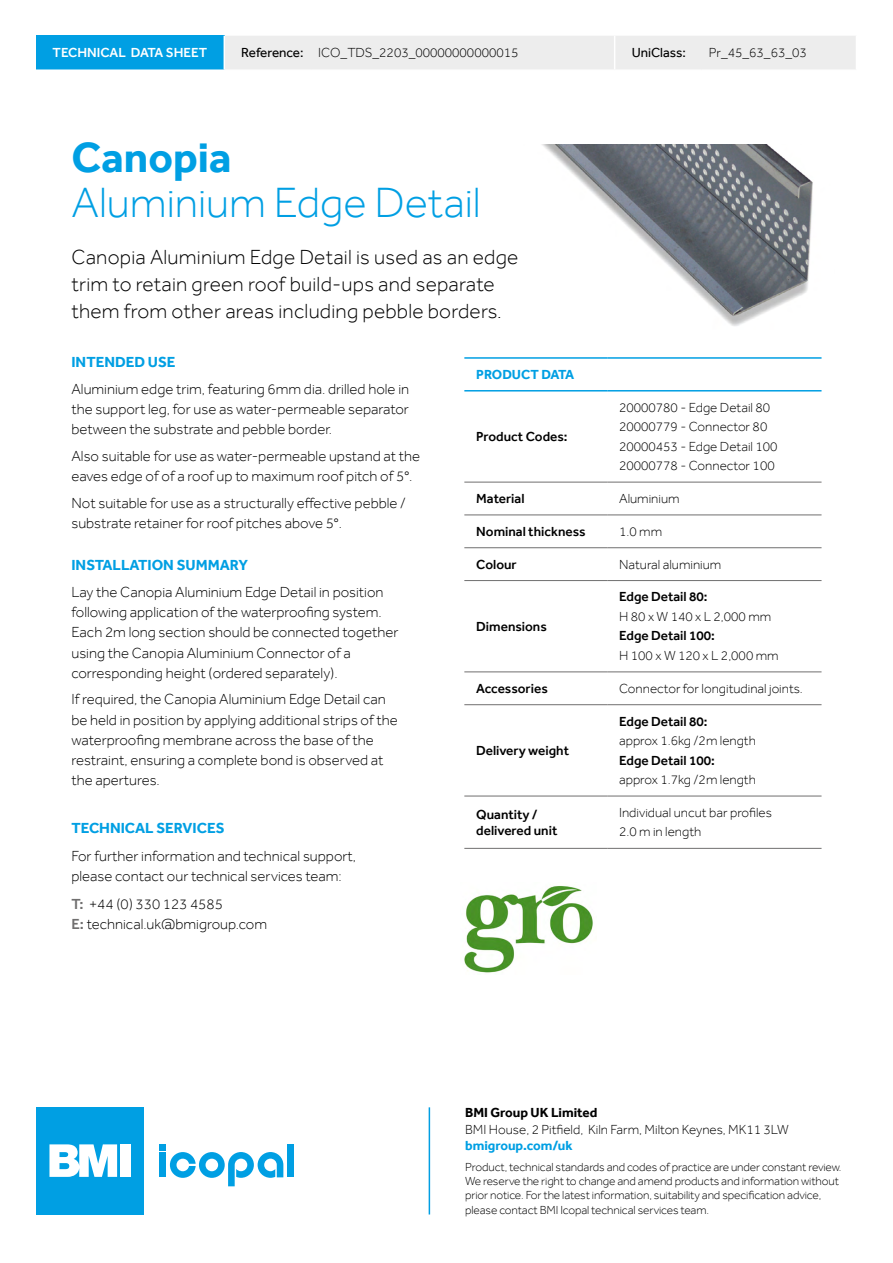
<style>
.page{position:relative;width:893px;height:1263px;background:#fff}
.page>*{position:absolute;margin:0;border:0;box-sizing:border-box;transform-origin:0 0}
.t1{font:300 43.5px "Effra";color:#009fe3}
.t2{font:700 43.5px "Effra";color:#009fe3}
.t3{font:300 21px/27px "Effra";letter-spacing:.01em;color:#000}
.t4{font:300 15px/20.2px "Effra";color:#000}
.t5{font:700 15px "Effra";color:#009fe3}
.t6{font:300 13.5px/19.5px "Effra";color:#000}
.t7{font:500 13.5px/16.2px "Effra";color:#000}
.t8{font:700 13.5px "Effra";color:#009fe3}
.t9{font:500 13.5px "Effra";color:#fff}
.t10{font:700 13.5px "Effra";color:#000}
.t11{font:13.5px "Effra";color:#000}
.t12{font:300 12px/14.4px "Effra";letter-spacing:-.01em;color:#000}
.s1{font-weight:400}
.s2{font-weight:500;color:#706f6f}
</style>
<div class="page">
<hr style="left:464px;top:482px;width:143px;height:1px;background:#706f6f">
<hr style="left:607px;top:482px;width:214px;height:1px;background:#706f6f">
<hr style="left:464px;top:514px;width:143px;height:1px;background:#706f6f">
<hr style="left:607px;top:514px;width:214px;height:1px;background:#706f6f">
<hr style="left:464px;top:547px;width:143px;height:1px;background:#706f6f">
<hr style="left:607px;top:547px;width:214px;height:1px;background:#706f6f">
<hr style="left:464px;top:580px;width:143px;height:1px;background:#706f6f">
<hr style="left:607px;top:580px;width:214px;height:1px;background:#706f6f">
<hr style="left:464px;top:671px;width:143px;height:1px;background:#706f6f">
<hr style="left:607px;top:671px;width:214px;height:1px;background:#706f6f">
<hr style="left:464px;top:704px;width:143px;height:1px;background:#706f6f">
<hr style="left:607px;top:704px;width:214px;height:1px;background:#706f6f">
<hr style="left:464px;top:796px;width:143px;height:1px;background:#706f6f">
<hr style="left:607px;top:796px;width:214px;height:1px;background:#706f6f">
<hr style="left:464px;top:848px;width:143px;height:1px;background:#706f6f">
<hr style="left:607px;top:848px;width:214px;height:1px;background:#706f6f">
<hr style="left:464px;top:357px;width:143px;height:2px;background:#009fe3">
<hr style="left:607px;top:357px;width:214px;height:2px;background:#009fe3">
<hr style="left:464px;top:390px;width:143px;height:1px;background:#009fe3">
<hr style="left:607px;top:390px;width:214px;height:1px;background:#009fe3">
<img style="left:542px;top:145px;width:271px;height:181px">
<div style="left:36px;top:36px;width:188px;height:34px;background:#009fe3"></div>
<div style="left:225px;top:36px;width:631px;height:33px;background:#ededed"></div>
<hr style="left:36px;top:69px;width:188px;height:2px;background:#fff">
<hr style="left:614px;top:36px;width:1px;height:33px;background:#fff">
<hr style="left:429px;top:1107px;width:1px;height:107px;background:#009fe3">
<img style="left:464px;top:885px;width:129px;height:88px">
<div style="left:36px;top:1107px;width:107px;height:107px;background:#009fe3"></div>
<svg style="left:49px;top:1144px;width:68px;height:33px;background:#cdecf9"></svg>
<div style="left:120px;top:1144px;width:10px;height:33px;background:#fff"></div>
<div style="left:287px;top:1144px;width:7px;height:33px;background:#009fe3"></div>
<div style="left:160px;top:1152px;width:6px;height:25px;background:#009fe3"></div>
<div style="left:160px;top:1144px;width:6px;height:7px;background:#009fe3"></div>
<svg style="left:170px;top:1152px;width:113px;height:34px"></svg>
<p class="t9" style="left:53px;top:45px;width:156px">TECHNICAL DATA SHEET</p>
<p class="t6" style="left:241px;top:43px;width:279px"><span class="s1">Reference:</span> ICO_TDS_2203_00000000000015</p>
<p class="t11" style="left:632px;top:45px;width:56px">UniClass:</p>
<p class="t6" style="left:709px;top:43px;width:100px">Pr_45_63_63_03</p>
<h1 class="t2" style="left:71px;top:131px;width:161px">Canopia</h1>
<h1 class="t1" style="left:71px;top:176px;width:411px">Aluminium Edge Detail</h1>
<h2 class="t3" style="left:71px;top:243px;width:448px">Canopia Aluminium Edge Detail is used as an edge trim to retain green roof build-ups and separate them from other areas including pebble borders.</h2>
<p class="t5" style="left:71px;top:353px;width:106px">INTENDED USE</p>
<p class="t4" style="left:71px;top:378px;width:339px;text-align:justify">Aluminium edge trim, featuring 6mm dia. drilled hole in the support leg, for use as water-permeable separator between the substrate and pebble border.</p>
<p class="t4" style="left:71px;top:446px;width:350px">Also suitable for use as water-permeable upstand at the eaves edge of of a roof up to maximum roof pitch of 5°.</p>
<p class="t4" style="left:71px;top:492px;width:336px">Not suitable for use as a structurally effective pebble / substrate retainer for roof pitches above 5°.</p>
<p class="t5" style="left:71px;top:556px;width:178px">INSTALLATION SUMMARY</p>
<p class="t4" style="left:71px;top:581px;width:329px">Lay the Canopia Aluminium Edge Detail in position following application of the waterproofing system.<br>Each 2m long section should be connected together using the Canopia Aluminium Connector of a corresponding height (ordered separately).</p>
<p class="t4" style="left:71px;top:689px;width:328px">If required, the Canopia Aluminium Edge Detail can be held in position by applying additional strips of the waterproofing membrane across the base of the restraint, ensuring a complete bond is observed at the apertures.</p>
<p class="t5" style="left:71px;top:819px;width:155px">TECHNICAL SERVICES</p>
<p class="t4" style="left:71px;top:846px;width:286px">For further information and technical support, please contact our technical services team:</p>
<p class="t4" style="left:71px;top:894px;width:197px"><span class="s2">T:</span> +44 (0) 330 123 4585<br><span class="s2">E:</span> technical.uk@bmigroup.com</p>
<p class="t8" style="left:476px;top:366px;width:100px">PRODUCT DATA</p>
<p class="t7" style="left:476px;top:428px;width:93px">Product Codes:</p>
<p class="t6" style="left:619px;top:397px;width:160px">20000780 - Edge Detail 80<br>20000779 - Connector 80<br>20000453 - Edge Detail 100<br>20000778 - Connector 100</p>
<p class="t7" style="left:476px;top:490px;width:50px">Material</p>
<p class="t6" style="left:619px;top:489px;width:62px">Aluminium</p>
<p class="t7" style="left:476px;top:523px;width:111px">Nominal thickness</p>
<p class="t6" style="left:619px;top:521px;width:44px">1.0 mm</p>
<p class="t7" style="left:476px;top:556px;width:42px">Colour</p>
<p class="t6" style="left:619px;top:554px;width:104px">Natural aluminium</p>
<p class="t7" style="left:476px;top:618px;width:72px">Dimensions</p>
<p class="t7" style="left:619px;top:589px;width:90px">Edge Detail 80:</p>
<p class="t6" style="left:619px;top:606px;width:154px">H 80 x W 140 x L 2,000 mm</p>
<p class="t7" style="left:619px;top:628px;width:97px">Edge Detail 100:</p>
<p class="t6" style="left:619px;top:645px;width:161px">H 100 x W 120 x L 2,000 mm</p>
<p class="t7" style="left:476px;top:680px;width:73px">Accessories</p>
<p class="t6" style="left:619px;top:678px;width:185px">Connector for longitudinal joints.</p>
<p class="t7" style="left:476px;top:742px;width:94px">Delivery weight</p>
<p class="t7" style="left:619px;top:713px;width:90px">Edge Detail 80:</p>
<p class="t6" style="left:619px;top:731px;width:138px">approx 1.6kg /2m length</p>
<p class="t7" style="left:619px;top:752px;width:97px">Edge Detail 100:</p>
<p class="t6" style="left:619px;top:770px;width:138px">approx 1.7kg /2m length</p>
<p class="t7" style="left:476px;top:806px;width:83px">Quantity / delivered unit</p>
<p class="t6" style="left:619px;top:802px;width:154px">Individual uncut bar profiles<br>2.0 m in length</p>
<p class="t10" style="left:465px;top:1105px;width:134px">BMI Group UK Limited</p>
<p class="t6" style="left:465px;top:1119px;width:325px">BMI House, 2 Pitfield, Kiln Farm, Milton Keynes, MK11 3LW</p>
<p class="t8" style="left:465px;top:1137px;width:109px">bmigroup.com/uk</p>
<p class="t12" style="left:465px;top:1159px;width:378px">Product, technical standards and codes of practice are under constant review.<br>We reserve the right to change and amend products and information without prior notice. For the latest information, suitability and specification advice, please contact BMI Icopal technical services team.</p>
</div>
